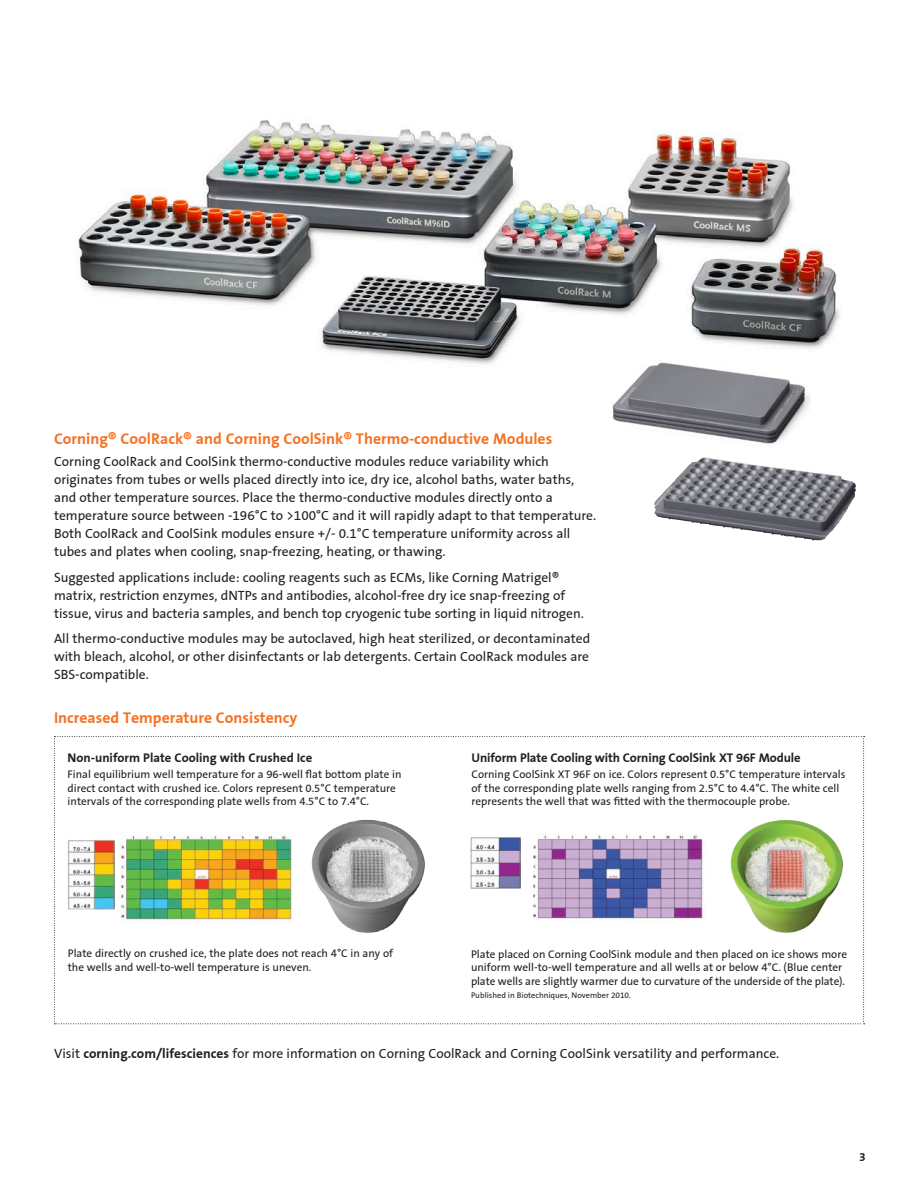
<style>
.page{position:relative;width:918px;height:1188px;background:#fff}
.page>*{position:absolute;margin:0;border:0;box-sizing:border-box;transform-origin:0 0}
.A_Head{font:700 15.75px "Corning Sans";color:#f47325}
.Body{font:13.5px/18px "Corning Sans";color:#231f20}
.t1{font:700 12.75px "Corning Sans";letter-spacing:-.01em;color:#231f20}
.Body-2{font:700 12px "Corning Sans";color:#231f20}
.t2{font:11.25px/13.5px "Corning Sans";color:#231f20}
.t3{font:8.25px "Corning Sans";color:#231f20}
.s1{font-weight:700}
</style>
<div class="page">
<img style="left:78px;top:120px;width:762px;height:244px">
<img style="left:607px;top:356px;width:204px;height:88px">
<img style="left:654px;top:457px;width:193px;height:84px">
<svg style="left:54px;top:736px;width:811px;height:288px"></svg>
<p class="A_Head" style="left:54px;top:429px;width:500px">Corning® CoolRack® and Corning CoolSink® Thermo-conductive Modules</p>
<p class="Body" style="left:54px;top:453px;width:544px">Corning CoolRack and CoolSink thermo-conductive modules reduce variability which originates from tubes or wells placed directly into ice, dry ice, alcohol baths, water baths, and other temperature sources. Place the thermo-conductive modules directly onto a temperature source between -196°C to &gt;100°C and it will rapidly adapt to that temperature.<br>Both CoolRack and CoolSink modules ensure +/- 0.1°C temperature uniformity across all tubes and plates when cooling, snap-freezing, heating, or thawing.</p>
<p class="Body" style="left:54px;top:568px;width:531px">Suggested applications include: cooling reagents such as ECMs, like Corning Matrigel® matrix, restriction enzymes, dNTPs and antibodies, alcohol-free dry ice snap-freezing of tissue, virus and bacteria samples, and bench top cryogenic tube sorting in liquid nitrogen.</p>
<p class="Body" style="left:54px;top:630px;width:538px;text-align:justify">All thermo-conductive modules may be autoclaved, high heat sterilized, or decontaminated with bleach, alcohol, or other disinfectants or lab detergents. Certain CoolRack modules are SBS-compatible.</p>
<p class="A_Head" style="left:54px;top:708px;width:245px">Increased Temperature Consistency</p>
<p class="t1" style="left:68px;top:750px;width:246px">Non-uniform Plate Cooling with Crushed Ice</p>
<p class="t2" style="left:68px;top:768px;width:335px">Final equilibrium well temperature for a 96-well flat bottom plate in direct contact with crushed ice. Colors represent 0.5°C temperature intervals of the corresponding plate wells from 4.5°C to 7.4°C.</p>
<p class="t1" style="left:472px;top:750px;width:331px">Uniform Plate Cooling with Corning CoolSink XT 96F Module</p>
<p class="t2" style="left:472px;top:768px;width:376px">Corning CoolSink XT 96F on ice. Colors represent 0.5°C temperature intervals of the corresponding plate wells ranging from 2.5°C to 4.4°C. The white cell represents the well that was fitted with the thermocouple probe.</p>
<p class="t2" style="left:68px;top:947px;width:327px">Plate directly on crushed ice, the plate does not reach 4°C in any of the wells and well-to-well temperature is uneven.</p>
<p class="t2" style="left:471px;top:947px;width:378px">Plate placed on Corning CoolSink module and then placed on ice shows more uniform well-to-well temperature and all wells at or below 4°C. (Blue center plate wells are slightly warmer due to curvature of the underside of the plate).</p>
<p class="t3" style="left:471px;top:991px;width:162px">Published in Biotechniques, November 2010.</p>
<p class="Body" style="left:54px;top:1044px;width:727px">Visit <span class="s1">corning.com/lifesciences</span> for more information on Corning CoolRack and Corning CoolSink versatility and performance.</p>
<p class="Body-2" style="left:859px;top:1150px;width:8px">3</p>
</div>
